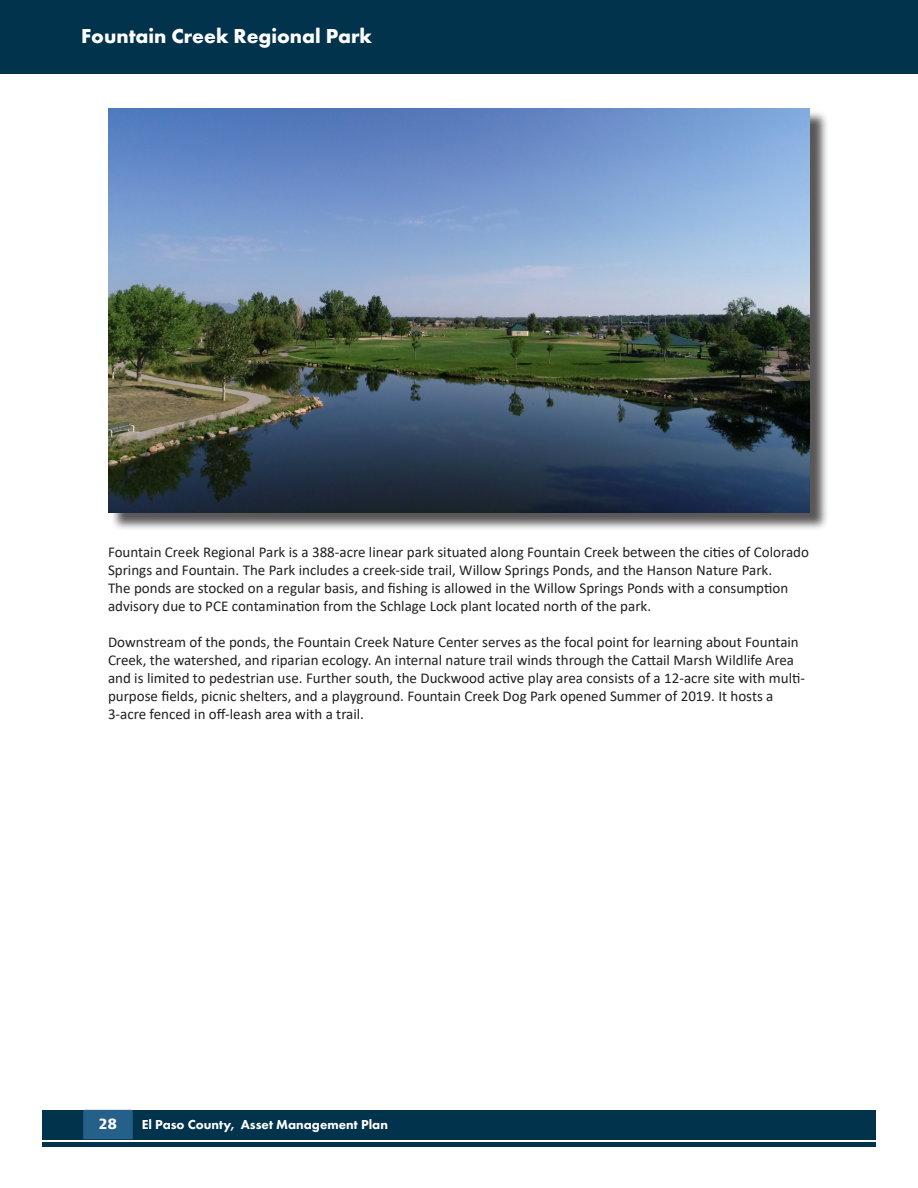
<style>
.page{position:relative;width:918px;height:1188px;background:#fff}
.page>*{position:absolute;margin:0;border:0;box-sizing:border-box;transform-origin:0 0}
.park_heading{font:700 21px "Futura PT";color:#fff}
.t1{font:15px/18px "Calibri";color:#231f20}
.t2{font:700 15px "Bernina Sans";color:#fff}
.t3{font:800 13.5px "Futura PT";color:#fff}
</style>
<div class="page">
<div style="left:42px;top:1142px;width:834px;height:5px;background:#01334c"></div>
<div style="left:42px;top:1110px;width:834px;height:29px;background:#01334c"></div>
<div style="left:83px;top:1110px;width:50px;height:29px;background:#25608a;border:3px solid #25608a"></div>
<div style="left:0;top:0;width:918px;height:74px;background:#01334c"></div>
<div style="left:111px;top:110px;width:718px;height:421px;background:#231f20;opacity:.75"></div>
<img style="left:108px;top:108px;width:702px;height:404px">
<p class="park_heading" style="left:81px;top:22px;width:293px">Fountain Creek Regional Park</p>
<p class="t1" style="left:108px;top:542px;width:703px">Fountain Creek Regional Park is a 388-acre linear park situated along Fountain Creek between the cities of Colorado Springs and Fountain. The Park includes a creek-side trail, Willow Springs Ponds, and the Hanson Nature Park.<br>The ponds are stocked on a regular basis, and fishing is allowed in the Willow Springs Ponds with a consumption advisory due to PCE contamination from the Schlage Lock plant located north of the park.</p>
<p class="t1" style="left:108px;top:632px;width:699px">Downstream of the ponds, the Fountain Creek Nature Center serves as the focal point for learning about Fountain Creek, the watershed, and riparian ecology. An internal nature trail winds through the Cattail Marsh Wildlife Area and is limited to pedestrian use. Further south, the Duckwood active play area consists of a 12-acre site with multi&shy;purpose fields, picnic shelters, and a playground. Fountain Creek Dog Park opened Summer of 2019. It hosts a 3-acre fenced in off-leash area with a trail.</p>
<p class="t2" style="left:99px;top:1114px;width:20px">28</p>
<p class="t3" style="left:142px;top:1116px;width:248px">El Paso County, Asset Management Plan</p>
</div>
